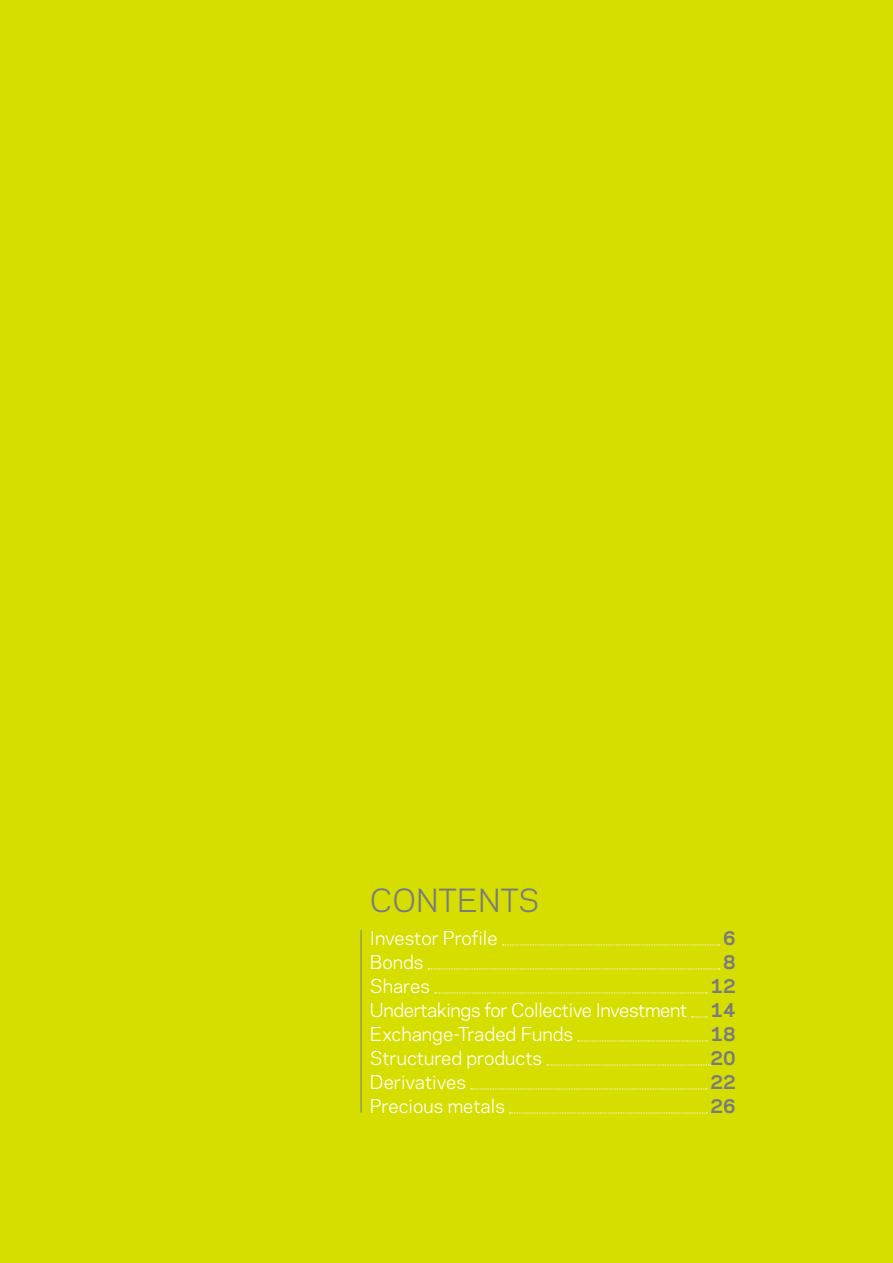
<style>
.page{position:relative;width:893px;height:1263px;background:#d6de00}
.page>*{position:absolute;margin:0;border:0;box-sizing:border-box;transform-origin:0 0}
.t1{font:30px "Galaxie Polaris";color:#797b7d}
.t2{font:18px "Galaxie Polaris";color:#fff}
.t3{font:18px "Galaxie Polaris";letter-spacing:-.02em;color:#fff}
.t4{font:700 18px "Galaxie Polaris";color:#797b7d}
</style>
<div class="page">
<svg style="left:502px;top:944px;width:218px;height:1px"></svg>
<svg style="left:428px;top:968px;width:292px;height:1px"></svg>
<svg style="left:435px;top:992px;width:272px;height:1px"></svg>
<svg style="left:691px;top:1016px;width:16px;height:1px"></svg>
<svg style="left:578px;top:1040px;width:129px;height:1px"></svg>
<svg style="left:547px;top:1064px;width:164px;height:1px"></svg>
<svg style="left:471px;top:1088px;width:236px;height:1px"></svg>
<svg style="left:510px;top:1112px;width:197px;height:1px"></svg>
<hr style="left:361px;top:930px;width:1px;height:182px;background:#797b7d">
<h1 class="t1" style="left:370px;top:878px;width:171px">CONTENTS</h1>
<p class="t2" style="left:370px;top:924px;width:129px">Investor Profile</p>
<p class="t4" style="left:723px;top:924px;width:14px">6</p>
<p class="t2" style="left:370px;top:948px;width:55px">Bonds</p>
<p class="t4" style="left:723px;top:948px;width:14px">8</p>
<p class="t2" style="left:370px;top:972px;width:61px">Shares</p>
<p class="t4" style="left:710px;top:972px;width:27px">12</p>
<p class="t3" style="left:370px;top:996px;width:319px">Undertakings for Collective Investment</p>
<p class="t4" style="left:710px;top:996px;width:27px">14</p>
<p class="t2" style="left:370px;top:1020px;width:205px">Exchange-Traded Funds</p>
<p class="t4" style="left:710px;top:1020px;width:27px">18</p>
<p class="t2" style="left:370px;top:1044px;width:174px">Structured products</p>
<p class="t4" style="left:710px;top:1044px;width:27px">20</p>
<p class="t2" style="left:370px;top:1068px;width:98px">Derivatives</p>
<p class="t4" style="left:710px;top:1068px;width:27px">22</p>
<p class="t2" style="left:370px;top:1092px;width:136px">Precious metals</p>
<p class="t4" style="left:710px;top:1092px;width:27px">26</p>
</div>
